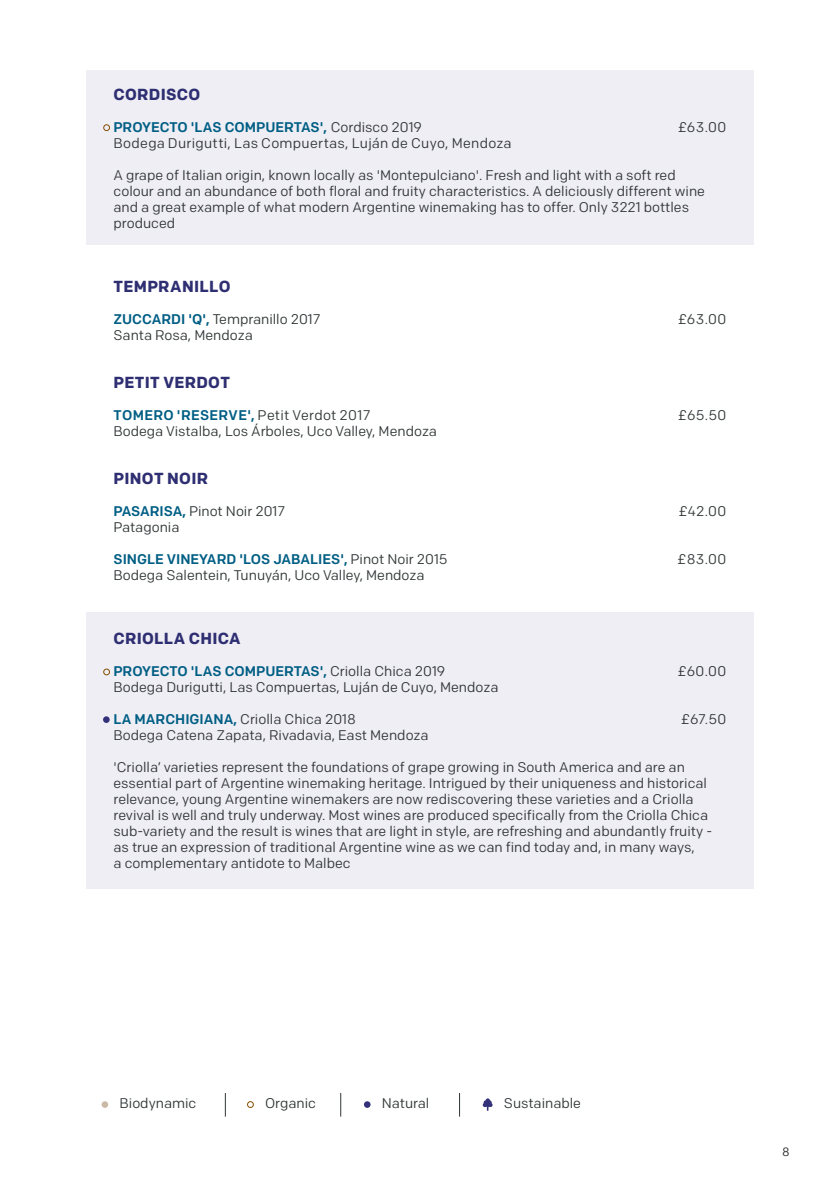
<style>
.page{position:relative;width:840px;height:1191px;background:#fff}
.page>*{position:absolute;margin:0;border:0;box-sizing:border-box;transform-origin:0 0}
.Page_title_9_5_12_sa{font:700 16px "Colfax";letter-spacing:.02em;color:#2e2e72}
.Wine_name_9_5_12_san{font:700 16px "Colfax";letter-spacing:.02em;color:#2e2e72}
.Page_title_9_5_12_sa-2{font:14px/16px "Colfax";color:#313637}
.Wine_name_9_5_12_san-2{font:14px/16px "Colfax";color:#313637}
.Page_title_9_5_12_sa-3{font:500 14px "Colfax";color:#005e84}
.Wine_name_9_5_12_san-3{font:14px "Colfax";letter-spacing:.02em;color:#313637}
.Wine_name_9_5_12_san-4{font:500 14px "Colfax";color:#005e84}
.Wine_name_9_5_12_san-5{font:500 14px "Colfax";letter-spacing:.025em;color:#005e84}
.t1{font:12px "Colfax";color:#231f20}
.s1{font-weight:400;color:#313637}
.s2{font-weight:500;color:#005e84}
</style>
<div class="page">
<div style="left:86px;top:71px;width:667px;height:174px;background:#efeef4"></div>
<div style="left:86px;top:612px;width:667px;height:276px;background:#efeef4"></div>
<div style="left:103px;top:716px;width:7px;height:7px;background:#333179;border-radius:50%"></div>
<div style="left:103px;top:124px;width:7px;height:7px;border:1px solid #854d00;border-radius:50%"></div>
<div style="left:103px;top:668px;width:7px;height:7px;border:1px solid #854d00;border-radius:50%"></div>
<div style="left:101px;top:1101px;width:7px;height:6px;background:#cab9a5;border-radius:50%"></div>
<svg style="left:364px;top:1101px;width:6px;height:6px"></svg>
<svg style="left:247px;top:1101px;width:6px;height:6px"></svg>
<svg style="left:225px;top:1093px;width:1px;height:23px"></svg>
<svg style="left:340px;top:1093px;width:1px;height:23px"></svg>
<svg style="left:459px;top:1093px;width:1px;height:23px"></svg>
<svg style="left:482px;top:1098px;width:10px;height:12px"></svg>
<p class="Page_title_9_5_12_sa" style="left:113px;top:85px;width:88px">CORDISCO</p>
<p class="Page_title_9_5_12_sa-3" style="left:113px;top:119px;width:310px">PROYECTO 'LAS COMPUERTAS', <span class="s1">Cordisco 2019</span></p>
<p class="Wine_name_9_5_12_san-3" style="left:113px;top:135px;width:399px">Bodega Durigutti, Las Compuertas, Luján de Cuyo, Mendoza</p>
<p class="Wine_name_9_5_12_san-2" style="left:113px;top:167px;width:592px">A grape of Italian origin, known locally as 'Montepulciano'. Fresh and light with a soft red colour and an abundance of both floral and fruity characteristics. A deliciously different wine and a great example of what modern Argentine winemaking has to offer. Only 3221 bottles produced</p>
<p class="Wine_name_9_5_12_san-2" style="left:677px;top:119px;width:50px">£63.00</p>
<p class="Page_title_9_5_12_sa" style="left:113px;top:277px;width:118px">TEMPRANILLO</p>
<p class="Page_title_9_5_12_sa-2" style="left:113px;top:311px;width:208px"><span class="s2">ZUCCARDI 'Q',</span> Tempranillo 2017</p>
<p class="Wine_name_9_5_12_san-2" style="left:113px;top:327px;width:141px">Santa Rosa, Mendoza</p>
<p class="Wine_name_9_5_12_san" style="left:113px;top:373px;width:118px">PETIT VERDOT</p>
<p class="Wine_name_9_5_12_san-5" style="left:113px;top:407px;width:258px">TOMERO 'RESERVE', <span class="s1">Petit Verdot 2017</span></p>
<p class="Wine_name_9_5_12_san-2" style="left:113px;top:423px;width:325px">Bodega Vistalba, Los Árboles, Uco Valley, Mendoza</p>
<p class="Page_title_9_5_12_sa" style="left:113px;top:469px;width:96px">PINOT NOIR</p>
<p class="Wine_name_9_5_12_san-2" style="left:113px;top:503px;width:173px"><span class="s2">PASARISA,</span> Pinot Noir 2017</p>
<p class="Wine_name_9_5_12_san-2" style="left:113px;top:519px;width:67px">Patagonia</p>
<p class="Wine_name_9_5_12_san-4" style="left:113px;top:551px;width:335px">SINGLE VINEYARD 'LOS JABALIES', <span class="s1">Pinot Noir 2015</span></p>
<p class="Wine_name_9_5_12_san-2" style="left:113px;top:567px;width:312px">Bodega Salentein, Tunuyán, Uco Valley, Mendoza</p>
<p class="Wine_name_9_5_12_san-2" style="left:677px;top:311px;width:50px">£63.00</p>
<p class="Wine_name_9_5_12_san-2" style="left:677px;top:407px;width:50px">£65.50</p>
<p class="Wine_name_9_5_12_san-2" style="left:678px;top:503px;width:49px">£42.00</p>
<p class="Wine_name_9_5_12_san-2" style="left:676px;top:551px;width:51px">£83.00</p>
<p class="Page_title_9_5_12_sa" style="left:113px;top:629px;width:128px">CRIOLLA CHICA</p>
<p class="Page_title_9_5_12_sa-3" style="left:113px;top:663px;width:333px">PROYECTO 'LAS COMPUERTAS', <span class="s1">Criolla Chica 2019</span></p>
<p class="Wine_name_9_5_12_san-2" style="left:113px;top:679px;width:386px">Bodega Durigutti, Las Compuertas, Luján de Cuyo, Mendoza</p>
<p class="Page_title_9_5_12_sa-2" style="left:113px;top:711px;width:244px"><span class="s2">LA MARCHIGIANA,</span> Criolla Chica 2018</p>
<p class="Page_title_9_5_12_sa-2" style="left:113px;top:727px;width:316px">Bodega Catena Zapata, Rivadavia, East Mendoza</p>
<p class="Page_title_9_5_12_sa-2" style="left:113px;top:759px;width:600px">'Criolla’ varieties represent the foundations of grape growing in South America and are an essential part of Argentine winemaking heritage. Intrigued by their uniqueness and historical relevance, young Argentine winemakers are now rediscovering these varieties and a Criolla revival is well and truly underway. Most wines are produced specifically from the Criolla Chica sub-variety and the result is wines that are light in style, are refreshing and abundantly fruity - as true an expression of traditional Argentine wine as we can find today and, in many ways,<br>a complementary antidote to Malbec</p>
<p class="Wine_name_9_5_12_san-2" style="left:677px;top:663px;width:50px">£60.00</p>
<p class="Wine_name_9_5_12_san-2" style="left:680px;top:711px;width:47px">£67.50</p>
<p class="Page_title_9_5_12_sa-2" style="left:119px;top:1095px;width:78px">Biodynamic</p>
<p class="Page_title_9_5_12_sa-2" style="left:265px;top:1095px;width:52px">Organic</p>
<p class="Page_title_9_5_12_sa-2" style="left:381px;top:1095px;width:49px">Natural</p>
<p class="Page_title_9_5_12_sa-2" style="left:503px;top:1095px;width:79px">Sustainable</p>
<p class="t1" style="left:781px;top:1144px;width:9px">8</p>
</div>
